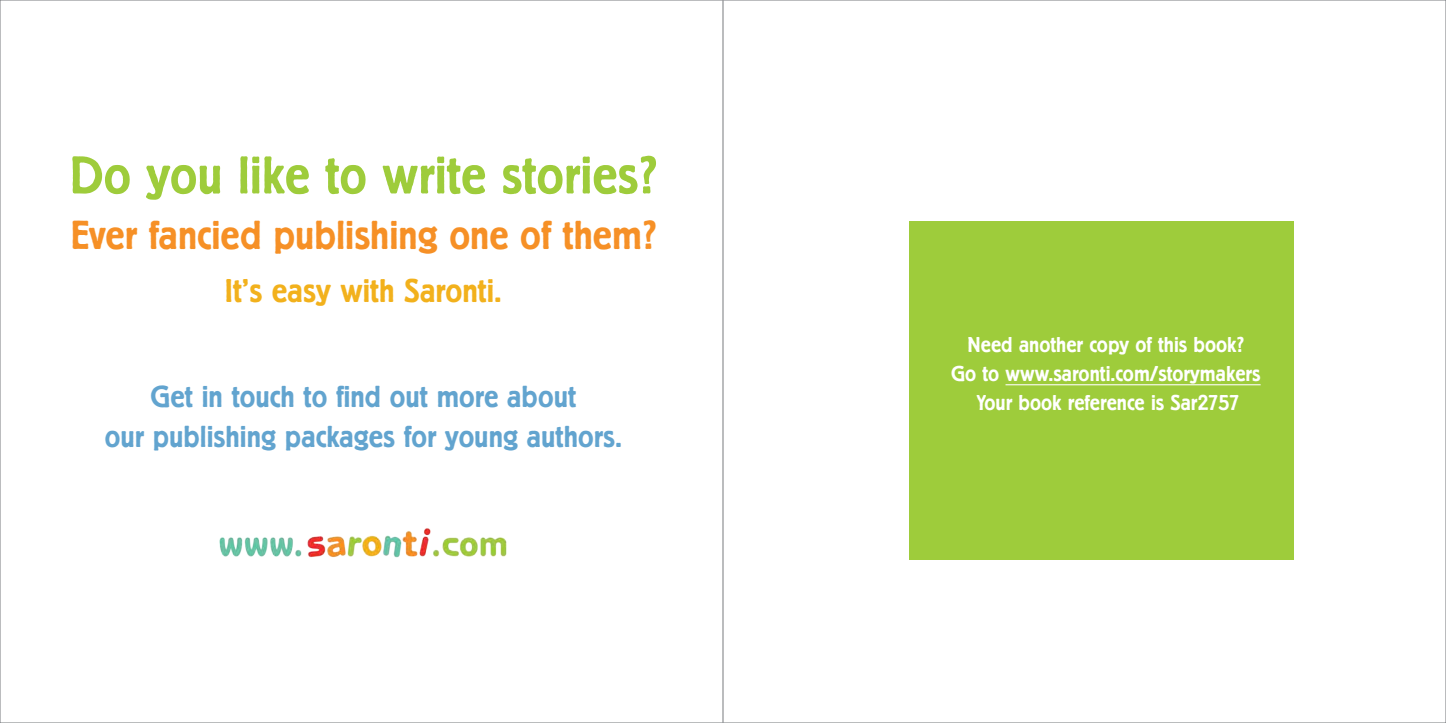
<style>
.page{position:relative;width:1446px;height:723px;background:#fff}
.page>*{position:absolute;margin:0;border:0;box-sizing:border-box;transform-origin:0 0}
.t1{font:500 52.5px "Berliner Grotesk";color:#9ecc3b}
.t2{font:500 40px "Berliner Grotesk";color:#f69026}
.t3{font:500 32.5px "Berliner Grotesk";color:#f2b11c}
.t4{font:500 30px/40px "Berliner Grotesk";color:#62a4cf;text-align:center}
.t5{font:500 21.25px/29.2px "Berliner Grotesk";color:#fff;text-align:center}
</style>
<div class="page">
<hr style="left:722px;top:0;width:1px;height:723px;background:#939598">
<img style="left:219px;top:528px;width:288px;height:30px">
<div style="left:909px;top:221px;width:384px;height:338px;background:#9ecc3b"></div>
<hr style="left:1005px;top:384px;width:255px;height:1px;background:#fff">
<h1 class="t1" style="left:70px;top:147px;width:589px">Do you like to write stories?</h1>
<h2 class="t2" style="left:70px;top:213px;width:587px">Ever fancied publishing one of them?</h2>
<h3 class="t3" style="left:225px;top:273px;width:278px">It’s easy with Saronti.</h3>
<h3 class="t4" style="left:105px;top:377px;width:518px">Get in touch to find out more about<br>our publishing packages for young authors.</h3>
<p class="t5" style="left:951px;top:330px;width:311px">Need another copy of this book?<br>Go to www.saronti.com/storymakers<br>Your book reference is Sar2757</p>
</div>
